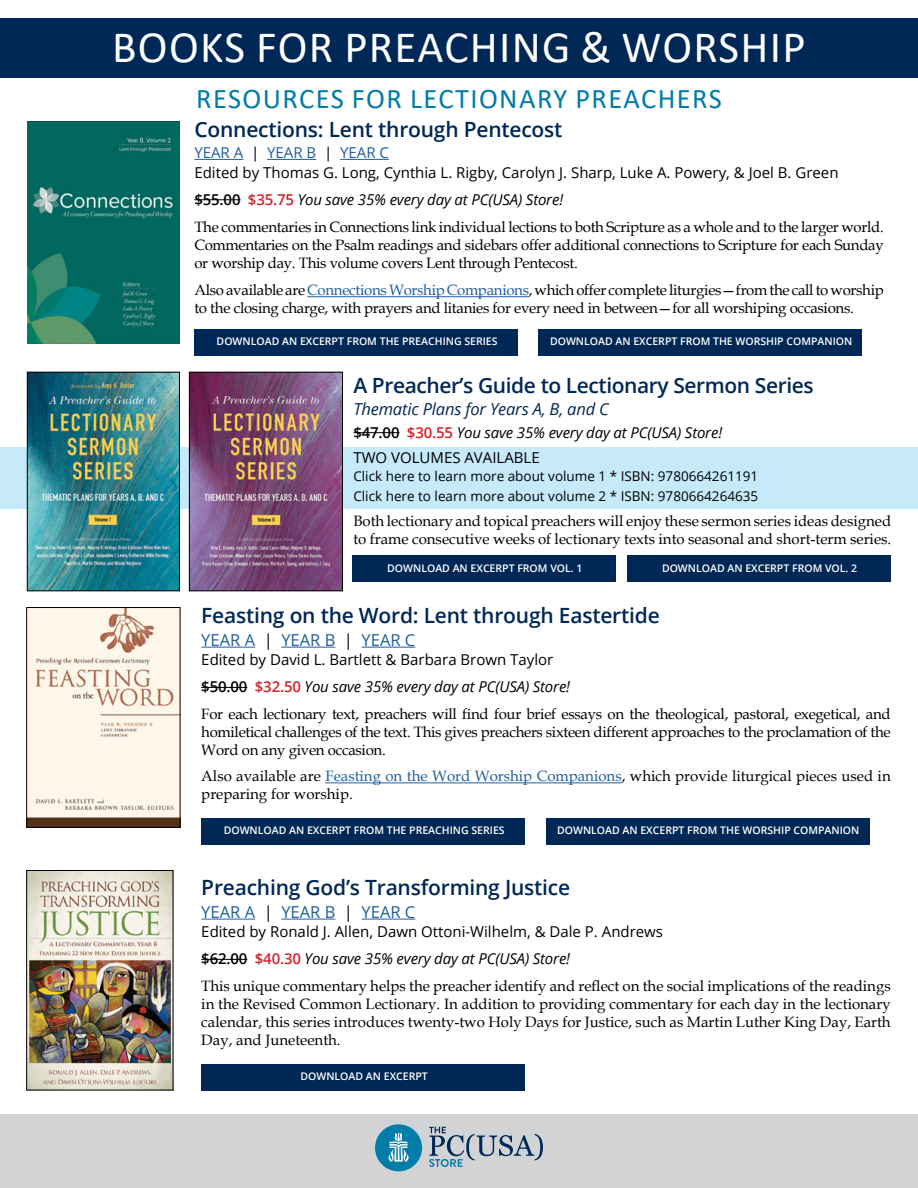
<style>
.page{position:relative;width:918px;height:1188px;background:#fff}
.page>*{position:absolute;margin:0;border:0;box-sizing:border-box;transform-origin:0 0}
.t1{font:45px "Calibri";letter-spacing:.03em;color:#fff}
.t2{font:28.5px "Calibri";letter-spacing:.05em;color:#017ba8}
.t3{font:600 21px "Open Sans";letter-spacing:-.01em;color:#002856}
.t4{font:16.5px "Open Sans";color:#215e9e}
.t5{font:italic 16.5px "Open Sans";letter-spacing:-.01em;color:#002856}
.t6{font:15px/18px "Book Antiqua";color:#000;text-align:justify}
.t7{font:15px/27px "Open Sans";color:#000}
.t8{font:15px/18px "Book Antiqua";letter-spacing:-.02em;color:#000}
.t9{font:italic 15px/25.5px "Open Sans";letter-spacing:-.01em;color:#000}
.t10{font:13.5px/19.5px "Open Sans";color:#000}
.t11{font:600 10.5px "Open Sans";color:#fff}
.s1{color:#215e9e}
.s2{font-weight:600;font-style:normal}
.s3{font-weight:600;font-style:normal;color:#d2232a}
.s4{font-style:normal}
.s5{color:#000}
.s6{font-weight:600}
.s7{font-weight:600;color:#d2232a}
.s8{font-style:italic}
</style>
<div class="page">
<div style="left:0;top:1114px;width:918px;height:74px;background:#d1d3d4"></div>
<div style="left:375px;top:1124px;width:47px;height:47px;background:#027ca8;border-radius:50%"></div>
<svg style="left:388px;top:1133px;width:21px;height:29px"></svg>
<svg style="left:429px;top:1127px;width:114px;height:40px"></svg>
<div style="left:0;top:447px;width:918px;height:61px;background:#c7eafb"></div>
<div style="left:0;top:18px;width:918px;height:59px;background:#002856"></div>
<img style="left:28px;top:872px;width:143px;height:216px">
<div style="left:26px;top:870px;width:147px;height:220px;border:1px solid #000"></div>
<img style="left:29px;top:374px;width:149px;height:215px">
<div style="left:27px;top:372px;width:153px;height:219px;border:1px solid #000"></div>
<img style="left:191px;top:374px;width:150px;height:215px">
<div style="left:189px;top:372px;width:154px;height:219px;border:1px solid #000"></div>
<hr style="left:353px;top:432px;width:46px;height:1px;background:#000">
<hr style="left:194px;top:159px;width:49px;height:1px;background:#215e9e">
<hr style="left:267px;top:159px;width:49px;height:1px;background:#215e9e">
<hr style="left:340px;top:159px;width:49px;height:1px;background:#215e9e">
<hr style="left:307px;top:296px;width:222px;height:1px;background:#215e9e">
<hr style="left:194px;top:199px;width:46px;height:1px;background:#000">
<div style="left:194px;top:329px;width:324px;height:27px;background:#002856"></div>
<div style="left:538px;top:329px;width:324px;height:27px;background:#002856"></div>
<div style="left:352px;top:555px;width:264px;height:27px;background:#002856"></div>
<div style="left:627px;top:555px;width:264px;height:27px;background:#002856"></div>
<img style="left:27px;top:121px;width:153px;height:223px">
<img style="left:28px;top:609px;width:150px;height:217px">
<div style="left:26px;top:607px;width:154px;height:221px;border:1px solid #000"></div>
<hr style="left:201px;top:647px;width:54px;height:1px;background:#215e9e">
<hr style="left:281px;top:647px;width:54px;height:1px;background:#215e9e">
<hr style="left:362px;top:647px;width:53px;height:1px;background:#215e9e">
<hr style="left:325px;top:782px;width:297px;height:1px;background:#215e9e">
<hr style="left:201px;top:687px;width:46px;height:1px;background:#000">
<hr style="left:201px;top:919px;width:54px;height:1px;background:#215e9e">
<hr style="left:281px;top:919px;width:54px;height:1px;background:#215e9e">
<hr style="left:362px;top:919px;width:53px;height:1px;background:#215e9e">
<hr style="left:201px;top:959px;width:46px;height:1px;background:#000">
<div style="left:201px;top:818px;width:324px;height:27px;background:#002856"></div>
<div style="left:201px;top:1064px;width:324px;height:27px;background:#002856"></div>
<div style="left:546px;top:818px;width:324px;height:27px;background:#002856"></div>
<h1 class="t1" style="left:112px;top:16px;width:695px">BOOKS FOR PREACHING &amp; WORSHIP</h1>
<h2 class="t2" style="left:196px;top:79px;width:527px">RESOURCES FOR LECTIONARY PREACHERS</h2>
<h3 class="t3" style="left:194px;top:115px;width:370px">Connections: Lent through Pentecost</h3>
<p class="t7" style="left:194px;top:143px;width:646px;line-height:19.5px"><span class="s1">YEAR A</span> | <span class="s1">YEAR B</span> | <span class="s1">YEAR C<br></span>Edited by Thomas G. Long, Cynthia L. Rigby, Carolyn J. Sharp, Luke A. Powery, &amp; Joel B. Green</p>
<p class="t9" style="left:194px;top:186px;width:370px"><span class="s2">$55.00</span> <span class="s3">$35.75</span> You save 35% every day at PC(USA) Store!</p>
<p class="t6" style="left:194px;top:217px;width:691px">The commentaries in Connections link individual lections to both Scripture as a whole and to the larger world.<br>Commentaries on the Psalm readings and sidebars offer additional connections to Scripture for each Sunday or worship day. This volume covers Lent through Pentecost.</p>
<p class="t8" style="left:194px;top:280px;width:691px">Also available are <span class="s1">Connections Worship Companions</span>, which offer complete liturgies—from the call to worship to the closing charge, with prayers and litanies for every need in between—for all worshiping occasions.</p>
<p class="t11" style="left:217px;top:334px;width:282px">DOWNLOAD AN EXCERPT FROM THE PREACHING SERIES</p>
<p class="t11" style="left:550px;top:334px;width:304px">DOWNLOAD AN EXCERPT FROM THE WORSHIP COMPANION</p>
<h3 class="t3" style="left:353px;top:371px;width:462px">A Preacher’s Guide to Lectionary Sermon Series</h3>
<p class="t5" style="left:353px;top:398px;width:257px">Thematic Plans for Years A, B, and C</p>
<p class="t9" style="left:353px;top:419px;width:370px"><span class="s2">$47.00</span> <span class="s3">$30.55</span> You save 35% every day at PC(USA) Store!<br><span class="s4">TWO VOLUMES AVAILABLE</span></p>
<p class="t10" style="left:353px;top:466px;width:406px">Click here to learn more about volume 1 * ISBN: 9780664261191<br>Click here to learn more about volume 2 * ISBN: 9780664264635</p>
<p class="t6" style="left:353px;top:512px;width:539px">Both lectionary and topical preachers will enjoy these sermon series ideas designed to frame consecutive weeks of lectionary texts into seasonal and short-term series.</p>
<p class="t11" style="left:387px;top:561px;width:197px">DOWNLOAD AN EXCERPT FROM VOL. 1</p>
<p class="t11" style="left:662px;top:561px;width:197px">DOWNLOAD AN EXCERPT FROM VOL. 2</p>
<h3 class="t3" style="left:201px;top:601px;width:460px">Feasting on the Word: Lent through Eastertide</h3>
<p class="t4" style="left:201px;top:629px;width:216px">YEAR A <span class="s5">|</span> YEAR B <span class="s5">|</span> YEAR C</p>
<p class="t7" style="left:201px;top:646px;width:370px">Edited by David L. Bartlett &amp; Barbara Brown Taylor <span class="s6">$50.00</span> <span class="s7">$32.50</span> <span class="s8">You save 35% every day at PC(USA) Store!</span></p>
<p class="t6" style="left:201px;top:705px;width:691px">For each lectionary text, preachers will find four brief essays on the theological, pastoral, exegetical, and homiletical challenges of the text. This gives preachers sixteen different approaches to the proclamation of the Word on any given occasion.</p>
<p class="t6" style="left:201px;top:766px;width:691px">Also available are <span class="s1">Feasting on the Word Worship Companions</span>, which provide liturgical pieces used in preparing for worship.</p>
<p class="t11" style="left:224px;top:823px;width:282px">DOWNLOAD AN EXCERPT FROM THE PREACHING SERIES</p>
<p class="t11" style="left:557px;top:823px;width:304px">DOWNLOAD AN EXCERPT FROM THE WORSHIP COMPANION</p>
<h3 class="t3" style="left:201px;top:873px;width:370px">Preaching God’s Transforming Justice</h3>
<p class="t4" style="left:201px;top:901px;width:216px">YEAR A <span class="s5">|</span> YEAR B <span class="s5">|</span> YEAR C</p>
<p class="t7" style="left:201px;top:918px;width:463px">Edited by Ronald J. Allen, Dawn Ottoni-Wilhelm, &amp; Dale P. Andrews <span class="s6">$62.00</span> <span class="s7">$40.30</span> <span class="s8">You save 35% every day at PC(USA) Store!</span></p>
<p class="t6" style="left:201px;top:977px;width:691px">This unique commentary helps the preacher identify and reflect on the social implications of the readings in the Revised Common Lectionary. In addition to providing commentary for each day in the lectionary calendar, this series introduces twenty-two Holy Days for Justice, such as Martin Luther King Day, Earth Day, and Juneteenth.</p>
<p class="t11" style="left:301px;top:1069px;width:129px">DOWNLOAD AN EXCERPT</p>
</div>
